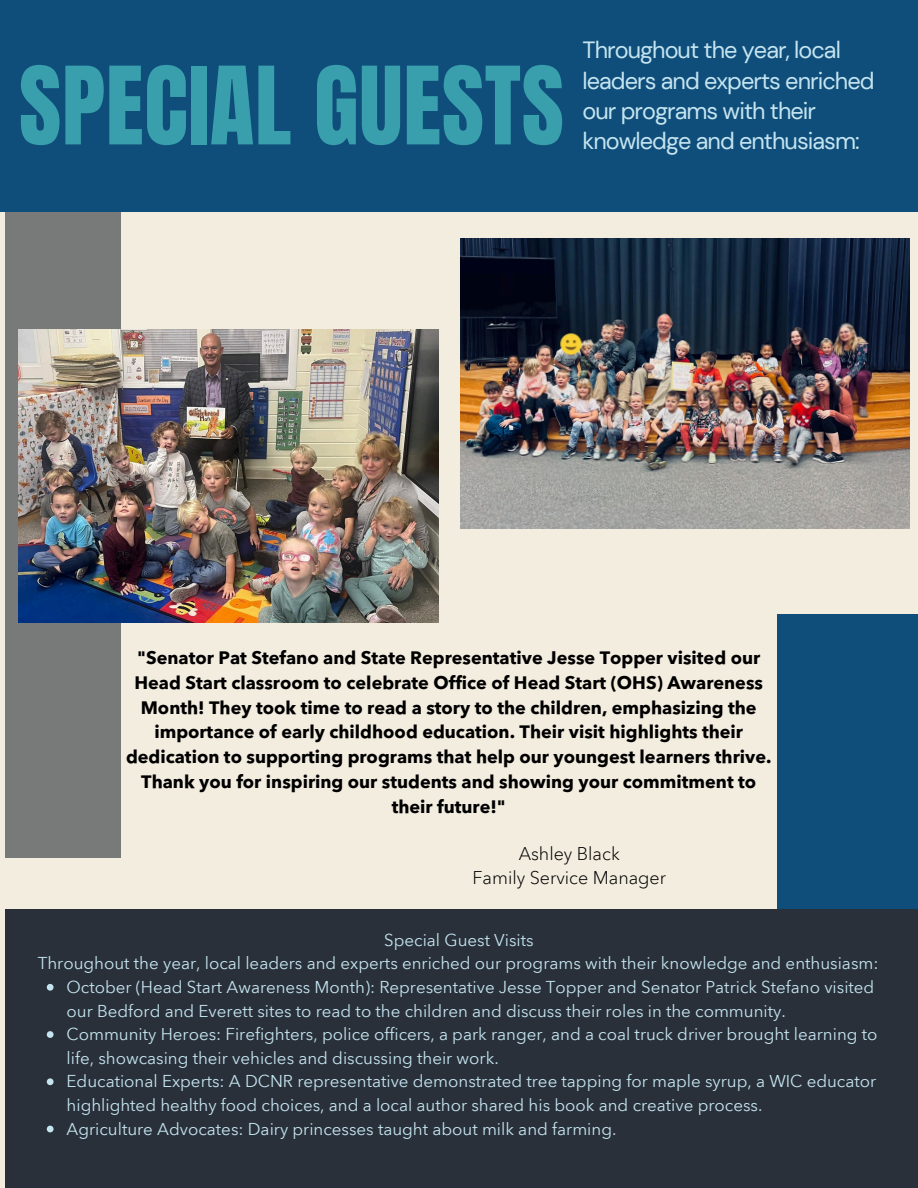
<style>
.page{position:relative;width:918px;height:1188px;background:#f3ede0}
.page>*{position:absolute;margin:0;border:0;box-sizing:border-box;transform-origin:0 0}
.t1{font:91.65px "Anton";letter-spacing:.005em;color:#399fad}
.t2{font:23.55px/30.3px "DM Sans";letter-spacing:-.04em;color:#c4e4f0}
.t3{font:700 18px/24.8px "Avenir Next Arabic";color:#000;text-align:center}
.t4{font:300 18px "Avenir Next Arabic";color:#000}
.t5{font:16.95px/23.7px "Avenir Next Arabic";color:#c4e4f0}
</style>
<div class="page">
<div style="left:5px;top:200px;width:116px;height:658px;background:#787a7a"></div>
<div style="left:0;top:0;width:918px;height:212px;background:#0f4e7a"></div>
<div style="left:777px;top:615px;width:141px;height:294px;background:#0f4e7a"></div>
<div style="left:5px;top:909px;width:913px;height:279px;background:#293039"></div>
<img style="left:19px;top:329px;width:420px;height:294px">
<img style="left:461px;top:239px;width:449px;height:290px">
<svg style="left:47px;top:984px;width:7px;height:7px"></svg>
<svg style="left:47px;top:1031px;width:7px;height:7px"></svg>
<svg style="left:47px;top:1078px;width:7px;height:7px"></svg>
<svg style="left:47px;top:1126px;width:7px;height:6px"></svg>
<h2 class="t1" style="left:19px;top:40px;width:546px">SPECIAL GUESTS</h2>
<p class="t2" style="left:582px;top:35px;width:294px">Throughout the year, local leaders and experts enriched our programs with their knowledge and enthusiasm:</p>
<p class="t3" style="left:126px;top:645px;width:647px">"Senator Pat Stefano and State Representative Jesse Topper visited our Head Start classroom to celebrate Office of Head Start (OHS) Awareness Month! They took time to read a story to the children, emphasizing the importance of early childhood education. Their visit highlights their dedication to supporting programs that help our youngest learners thrive.<br>Thank you for inspiring our students and showing your commitment to their future!"</p>
<p class="t4" style="left:519px;top:843px;width:103px">Ashley Black</p>
<p class="t4" style="left:472px;top:868px;width:195px">Family Service Manager</p>
<h1 class="t5" style="left:384px;top:928px;width:151px">Special Guest Visits</h1>
<p class="t5" style="left:38px;top:952px;width:842px">Throughout the year, local leaders and experts enriched our programs with their knowledge and enthusiasm:</p>
<p class="t5" style="left:67px;top:975px;width:809px">October (Head Start Awareness Month): Representative Jesse Topper and Senator Patrick Stefano visited our Bedford and Everett sites to read to the children and discuss their roles in the community.</p>
<h3 class="t5" style="left:67px;top:1022px;width:812px">Community Heroes: Firefighters, police officers, a park ranger, and a coal truck driver brought learning to life, showcasing their vehicles and discussing their work.</h3>
<p class="t5" style="left:67px;top:1070px;width:811px">Educational Experts: A DCNR representative demonstrated tree tapping for maple syrup, a WIC educator highlighted healthy food choices, and a local author shared his book and creative process.</p>
<p class="t5" style="left:67px;top:1117px;width:551px">Agriculture Advocates: Dairy princesses taught about milk and farming.</p>
</div>
